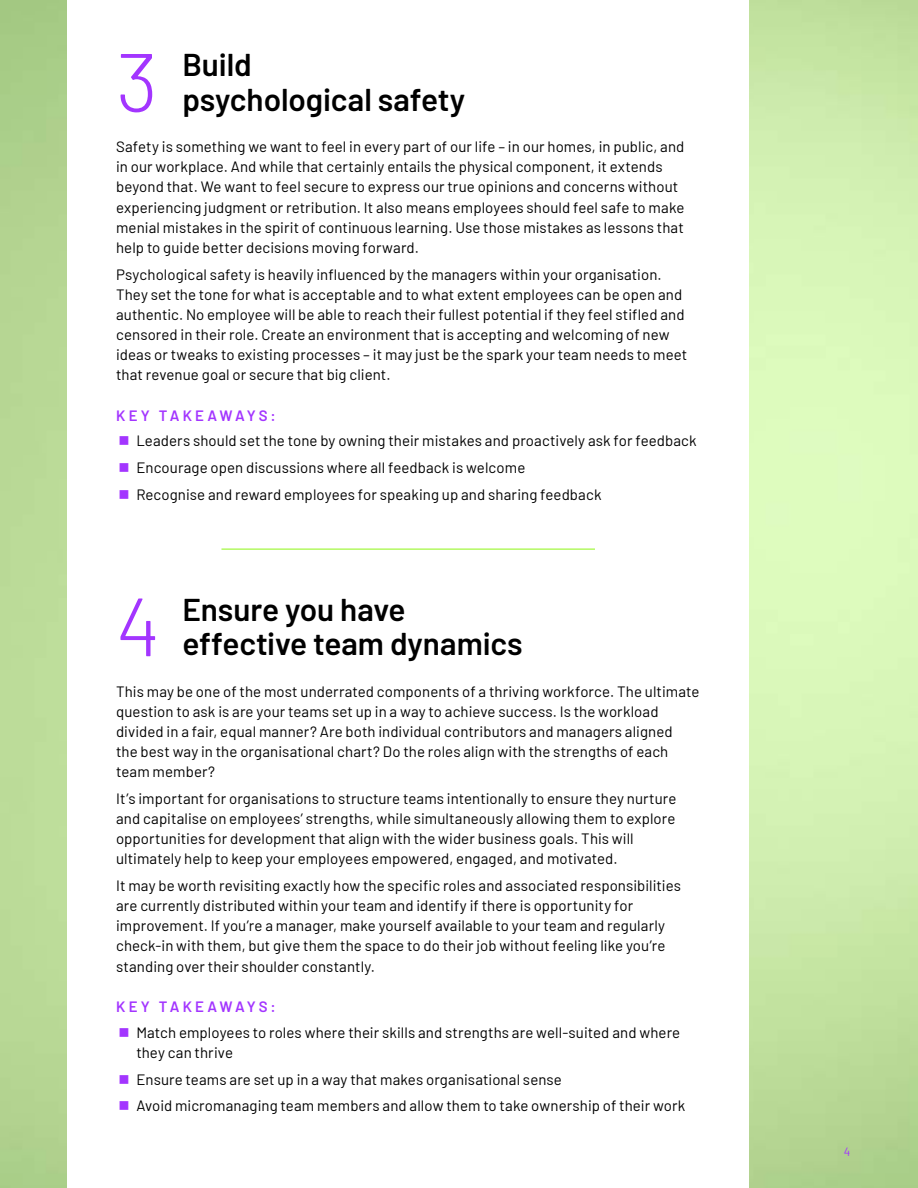
<style>
.page{position:relative;width:918px;height:1188px;background:#fff}
.page>*{position:absolute;margin:0;border:0;box-sizing:border-box;transform-origin:0 0}
.Heading_3{font:300 82.5px "Barlow";color:#a335ff}
.Heading_3-2{font:600 31.5px/34.5px "Barlow";letter-spacing:-.005em;color:#000}
.Body_Text{font:15px/20.1px "Barlow";letter-spacing:.005em;color:#000}
.Heading_4{font:600 15px "Barlow";letter-spacing:.205em;color:#a335ff}
.t1{font:12px "Barlow";color:#a335ff}
</style>
<div class="page">
<hr style="left:221px;top:548px;width:374px;height:2px;background:#b3f962">
<h3 class="Heading_3" style="left:116px;top:23px;width:43px">3</h3>
<h3 class="Heading_3-2" style="left:182px;top:45px;width:284px">Build<br>psychological safety</h3>
<p class="Body_Text" style="left:116px;top:136px;width:570px">Safety is something we want to feel in every part of our life – in our homes, in public, and in our workplace. And while that certainly entails the physical component, it extends beyond that. We want to feel secure to express our true opinions and concerns without experiencing judgment or retribution. It also means employees should feel safe to make menial mistakes in the spirit of continuous learning. Use those mistakes as lessons that help to guide better decisions moving forward.</p>
<p class="Body_Text" style="left:116px;top:263px;width:573px">Psychological safety is heavily influenced by the managers within your organisation.<br>They set the tone for what is acceptable and to what extent employees can be open and authentic. No employee will be able to reach their fullest potential if they feel stifled and censored in their role. Create an environment that is accepting and welcoming of new ideas or tweaks to existing processes – it may just be the spark your team needs to meet that revenue goal or secure that big client.</p>
<h4 class="Heading_4" style="left:116px;top:404px;width:161px">KEY TAKEAWAYS:</h4>
<p class="Body_Text" style="left:136px;top:429px;width:562px">Leaders should set the tone by owning their mistakes and proactively ask for feedback</p>
<p class="Body_Text" style="left:136px;top:456px;width:390px">Encourage open discussions where all feedback is welcome</p>
<p class="Body_Text" style="left:136px;top:483px;width:467px">Recognise and reward employees for speaking up and sharing feedback</p>
<h3 class="Heading_3" style="left:116px;top:567px;width:46px">4</h3>
<h3 class="Heading_3-2" style="left:182px;top:589px;width:342px">Ensure you have effective team dynamics</h3>
<p class="Body_Text" style="left:116px;top:680px;width:585px">This may be one of the most underrated components of a thriving workforce. The ultimate question to ask is are your teams set up in a way to achieve success. Is the workload divided in a fair, equal manner? Are both individual contributors and managers aligned<br>the best way in the organisational chart? Do the roles align with the strengths of each team member?</p>
<p class="Body_Text" style="left:116px;top:787px;width:562px">It’s important for organisations to structure teams intentionally to ensure they nurture and capitalise on employees’ strengths, while simultaneously allowing them to explore opportunities for development that align with the wider business goals. This will ultimately help to keep your employees empowered, engaged, and motivated.</p>
<p class="Body_Text" style="left:116px;top:875px;width:566px">It may be worth revisiting exactly how the specific roles and associated responsibilities are currently distributed within your team and identify if there is opportunity for improvement. If you’re a manager, make yourself available to your team and regularly check-in with them, but give them the space to do their job without feeling like you’re standing over their shoulder constantly.</p>
<h4 class="Heading_4" style="left:116px;top:996px;width:161px">KEY TAKEAWAYS:</h4>
<p class="Body_Text" style="left:136px;top:1021px;width:545px">Match employees to roles where their skills and strengths are well-suited and where they can thrive</p>
<p class="Body_Text" style="left:136px;top:1068px;width:427px">Ensure teams are set up in a way that makes organisational sense</p>
<p class="Body_Text" style="left:136px;top:1095px;width:550px">Avoid micromanaging team members and allow them to take ownership of their work</p>
<p class="t1" style="left:844px;top:1143px;width:8px">4</p>
</div>
